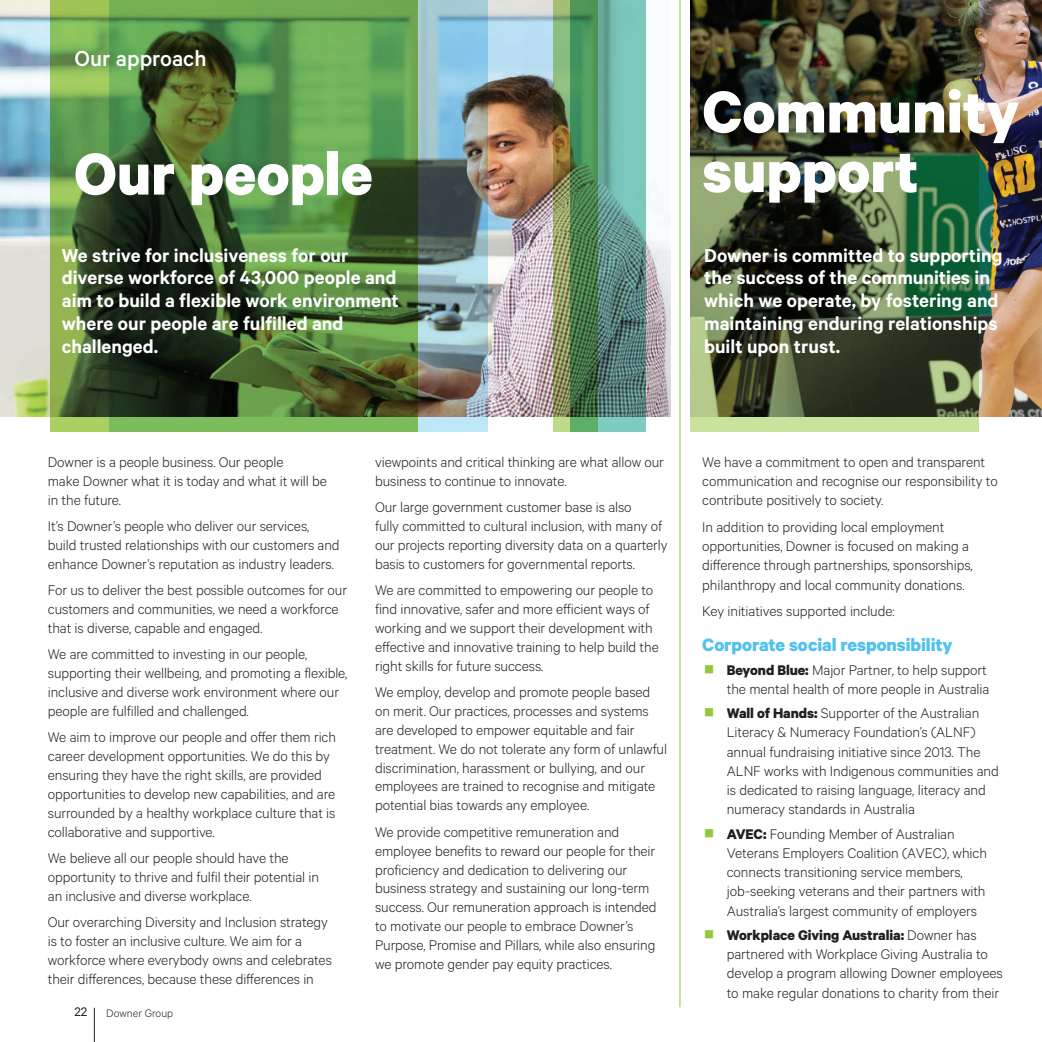
<style>
.page{position:relative;width:1042px;height:1042px;background:#fff}
.page>*{position:absolute;margin:0;border:0;box-sizing:border-box;transform-origin:0 0}
.t1{font:700 66.5px/59.5px "Calibre";color:#fff}
.t2{font:500 24.5px "Calibre";color:#fff}
.t3{font:600 21px/22.8px "Calibre";color:#fff}
.Blue_subhead{font:700 20.12px "Calibre";letter-spacing:-.005em;color:#52c2ec}
.Body_Copy{font:300 15.75px/18.9px "Calibre";letter-spacing:-.005em;color:#231f20}
.t4{font:14px "Calibre";color:#231f20}
.t5{font:300 12.25px "Calibre";color:#231f20}
.s1{font-weight:700}
</style>
<div class="page">
<hr style="left:94px;top:1008px;width:1px;height:34px;background:#231f20">
<img style="left:978px;top:0;width:63px;height:417px">
<hr style="left:1041px;top:0;width:1px;height:432px;background:#94c83c">
<svg style="left:690px;top:0;width:288px;height:432px;background:#435034"></svg>
<img style="left:0;top:0;width:670px;height:417px">
<svg style="left:597px;top:0;width:49px;height:432px;background:#66a097"></svg>
<svg style="left:553px;top:0;width:44px;height:432px;background:#668c57"></svg>
<img style="left:417px;top:0;width:70px;height:432px">
<svg style="left:50px;top:0;width:367px;height:432px;background:#4e753a"></svg>
<hr style="left:679px;top:0;width:1px;height:1007px;background:#94c83c">
<p class="t2" style="left:74px;top:44px;width:134px">Our approach</p>
<p class="t1" style="left:74px;top:142px;width:300px">Our people</p>
<p class="t3" style="left:62px;top:243px;width:338px">We strive for inclusiveness for our diverse workforce of 43,000 people and aim to build a flexible work environment where our people are fulfilled and challenged.</p>
<p class="t1" style="left:702px;top:80px;width:318px">Community support</p>
<p class="t3" style="left:704px;top:243px;width:300px">Downer is committed to supporting the success of the communities in which we operate, by fostering and maintaining enduring relationships built upon trust.</p>
<p class="Body_Copy" style="left:48px;top:452px;width:280px">Downer is a people business. Our people<br>make Downer what it is today and what it will be in the future.</p>
<p class="Body_Copy" style="left:48px;top:516px;width:293px">It’s Downer’s people who deliver our services, build trusted relationships with our customers and enhance Downer’s reputation as industry leaders.</p>
<p class="Body_Copy" style="left:48px;top:580px;width:301px">For us to deliver the best possible outcomes for our customers and communities, we need a workforce that is diverse, capable and engaged.</p>
<p class="Body_Copy" style="left:48px;top:644px;width:301px">We are committed to investing in our people, supporting their wellbeing, and promoting a flexible, inclusive and diverse work environment where our people are fulfilled and challenged.</p>
<p class="Body_Copy" style="left:48px;top:727px;width:290px">We aim to improve our people and offer them rich career development opportunities. We do this by ensuring they have the right skills, are provided opportunities to develop new capabilities, and are surrounded by a healthy workplace culture that is collaborative and supportive.</p>
<p class="Body_Copy" style="left:48px;top:848px;width:273px">We believe all our people should have the opportunity to thrive and fulfil their potential in an inclusive and diverse workplace.</p>
<p class="Body_Copy" style="left:48px;top:912px;width:286px">Our overarching Diversity and Inclusion strategy is to foster an inclusive culture. We aim for a workforce where everybody owns and celebrates their differences, because these differences in</p>
<p class="t4" style="left:74px;top:1004px;width:14px">22</p>
<p class="t5" style="left:106px;top:1005px;width:69px">Downer Group</p>
<p class="Body_Copy" style="left:375px;top:452px;width:290px">viewpoints and critical thinking are what allow our business to continue to innovate.</p>
<p class="Body_Copy" style="left:375px;top:497px;width:294px">Our large government customer base is also<br>fully committed to cultural inclusion, with many of our projects reporting diversity data on a quarterly basis to customers for governmental reports.</p>
<p class="Body_Copy" style="left:375px;top:580px;width:285px">We are committed to empowering our people to find innovative, safer and more efficient ways of working and we support their development with effective and innovative training to help build the right skills for future success.</p>
<p class="Body_Copy" style="left:375px;top:682px;width:294px">We employ, develop and promote people based on merit. Our practices, processes and systems are developed to empower equitable and fair treatment. We do not tolerate any form of unlawful discrimination, harassment or bullying, and our employees are trained to recognise and mitigate potential bias towards any employee.</p>
<p class="Body_Copy" style="left:375px;top:821px;width:283px">We provide competitive remuneration and employee benefits to reward our people for their proficiency and dedication to delivering our business strategy and sustaining our long-term success. Our remuneration approach is intended to motivate our people to embrace Downer’s Purpose, Promise and Pillars, while also ensuring we promote gender pay equity practices.</p>
<p class="Body_Copy" style="left:702px;top:451px;width:297px">We have a commitment to open and transparent communication and recognise our responsibility to contribute positively to society.</p>
<p class="Body_Copy" style="left:702px;top:517px;width:272px">In addition to providing local employment opportunities, Downer is focused on making a difference through partnerships, sponsorships, philanthropy and local community donations.</p>
<p class="Body_Copy" style="left:702px;top:601px;width:194px">Key initiatives supported include:</p>
<p class="Blue_subhead" style="left:702px;top:632px;width:252px">Corporate social responsibility</p>
<p class="Body_Copy" style="left:727px;top:659px;width:264px"><span class="s1">Beyond Blue:</span> Major Partner, to help support the mental health of more people in Australia</p>
<p class="Body_Copy" style="left:727px;top:703px;width:273px"><span class="s1">Wall of Hands:</span> Supporter of the Australian Literacy &amp; Numeracy Foundation’s (ALNF) annual fundraising initiative since 2013. The ALNF works with Indigenous communities and is dedicated to raising language, literacy and numeracy standards in Australia</p>
<p class="Body_Copy" style="left:727px;top:823px;width:262px"><span class="s1">AVEC:</span> Founding Member of Australian Veterans Employers Coalition (AVEC), which connects transitioning service members, job-seeking veterans and their partners with Australia’s largest community of employers</p>
<p class="Body_Copy" style="left:727px;top:925px;width:278px"><span class="s1">Workplace Giving Australia:</span> Downer has partnered with Workplace Giving Australia to develop a program allowing Downer employees to make regular donations to charity from their</p>
</div>
